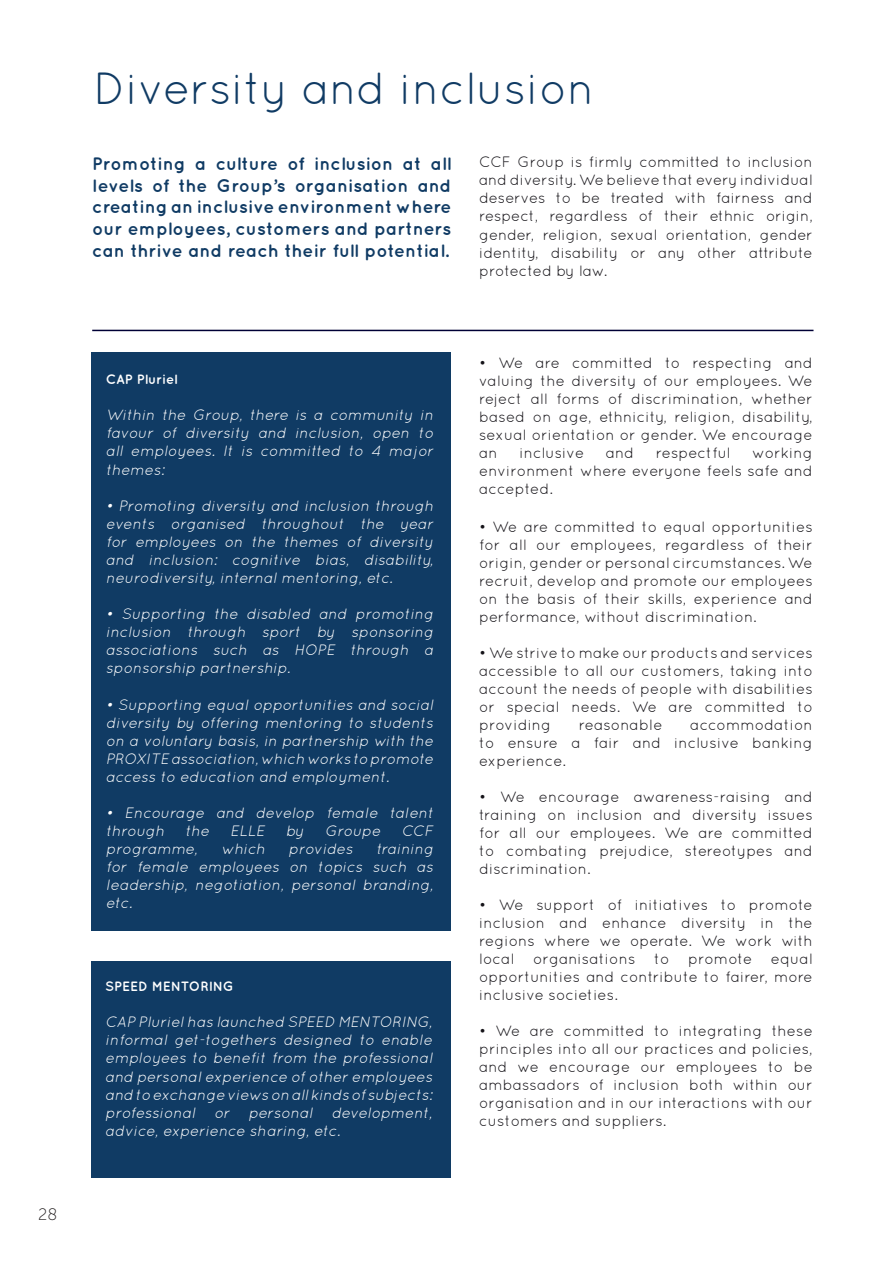
<style>
.page{position:relative;width:893px;height:1263px;background:#fff}
.page>*{position:absolute;margin:0;border:0;box-sizing:border-box;transform-origin:0 0}
.t1{font:45px "Quicksand";color:#103b64}
.t2{font:700 18px/21.6px "Quicksand";letter-spacing:.005em;color:#103b64;text-align:justify}
.t3{font:16.5px "Museo Sans 100";color:#231f20}
.t4{font:15px/18px "Quicksand";letter-spacing:.005em;color:#151318;text-align:justify}
.t5{font:italic 15px/18.1px "Quicksand";color:#fff;text-align:justify}
.t6{font:700 13.5px "Quicksand";color:#fff}
</style>
<div class="page">
<hr style="left:92px;top:330px;width:721px;height:1px;background:#000035">
<div style="left:91px;top:352px;width:359px;height:579px;background:#103b64"></div>
<div style="left:92px;top:961px;width:359px;height:217px;background:#103b64"></div>
<p class="t3" style="left:38px;top:1206px;width:21px">28</p>
<h1 class="t1" style="left:93px;top:62px;width:503px">Diversity and inclusion</h1>
<p class="t2" style="left:92px;top:153px;width:361px">Promoting a culture of inclusion at all levels of the Group’s organisation and creating an inclusive environment where our employees, customers and partners can thrive and reach their full potential.</p>
<p class="t4" style="left:479px;top:153px;width:335px">CCF Group is firmly committed to inclusion and diversity. We believe that every individual deserves to be treated with fairness and respect, regardless of their ethnic origin, gender, religion, sexual orientation, gender identity, disability or any other attribute protected by law.</p>
<p class="t6" style="left:106px;top:371px;width:73px">CAP Pluriel</p>
<p class="t5" style="left:106px;top:406px;width:332px">Within the Group, there is a community in favour of diversity and inclusion, open to all employees. It is committed to 4 major themes:</p>
<p class="t5" style="left:106px;top:496px;width:332px">• Promoting diversity and inclusion through events organised throughout the year for employees on the themes of diversity and inclusion: cognitive bias, disability, neurodiversity, internal mentoring, etc.</p>
<p class="t5" style="left:106px;top:605px;width:332px">• Supporting the disabled and promoting inclusion through sport by sponsoring associations such as HOPE through a sponsorship partnership.</p>
<p class="t5" style="left:106px;top:695px;width:332px">• Supporting equal opportunities and social diversity by offering mentoring to students on a voluntary basis, in partnership with the PROXITE association,which works to promote access to education and employment.</p>
<p class="t5" style="left:106px;top:803px;width:332px">• Encourage and develop female talent through the ELLE by Groupe CCF programme,</p>
<p class="t5" style="left:221px;top:840px;width:49px">which</p>
<p class="t5" style="left:289px;top:840px;width:69px">provides</p>
<p class="t5" style="left:106px;top:840px;width:332px;text-indent:270px">training for female employees on topics such as leadership, negotiation, personal branding, etc.</p>
<p class="t6" style="left:105px;top:978px;width:130px">SPEED MENTORING</p>
<p class="t5" style="left:105px;top:1013px;width:332px">CAP Plurielhas launched SPEED MENTORING, informal get-togethers designed to enable employees to benefit from the professional and personalexperience ofother employees and to exchange views on allkinds ofsubjects: professional or personal development, advice, experience sharing, etc.</p>
<p class="t4" style="left:479px;top:354px;width:335px">• We are committed to respecting and valuing the diversity of our employees. We reject all forms of discrimination, whether based on age, ethnicity, religion, disability, sexual orientation or gender. We encourage an</p>
<p class="t4" style="left:479px;top:444px;width:335px;text-indent:273px">working environment where everyone feels safe and accepted.</p>
<p class="t4" style="left:479px;top:518px;width:335px">• We are committed to equal opportunities for all our employees, regardless of their origin, gender or personal circumstances. We recruit, develop and promote our employees on the basis of their skills, experience and performance, without discrimination.</p>
<p class="t4" style="left:479px;top:644px;width:335px">• We strive to make our products and services accessible to all our customers, taking into account the needs of people with disabilities or special needs. We are committed to providing</p>
<p class="t4" style="left:519px;top:444px;width:66px">inclusive</p>
<p class="t4" style="left:606px;top:444px;width:30px">and</p>
<p class="t4" style="left:656px;top:444px;width:76px">respectful</p>
<p class="t4" style="left:479px;top:716px;width:335px;text-indent:211px">accommodation to ensure a fair and inclusive banking experience.</p>
<p class="t4" style="left:479px;top:788px;width:335px">• We encourage awareness-raising and training on inclusion and diversity issues for all our employees. We are committed to combating prejudice, stereotypes and discrimination.</p>
<p class="t4" style="left:479px;top:896px;width:335px">• We support of initiatives to promote inclusion and enhance diversity in the regions where we operate. We work with local organisations to promote equal opportunities and contribute to fairer, more inclusive societies.</p>
<p class="t4" style="left:479px;top:1022px;width:335px">• We are committed to integrating these principles into all our practices and policies, and we encourage our employees to be ambassadors of inclusion both within our organisation and in our interactions with our customers and suppliers.</p>
<p class="t4" style="left:579px;top:716px;width:85px">reasonable</p>
</div>
